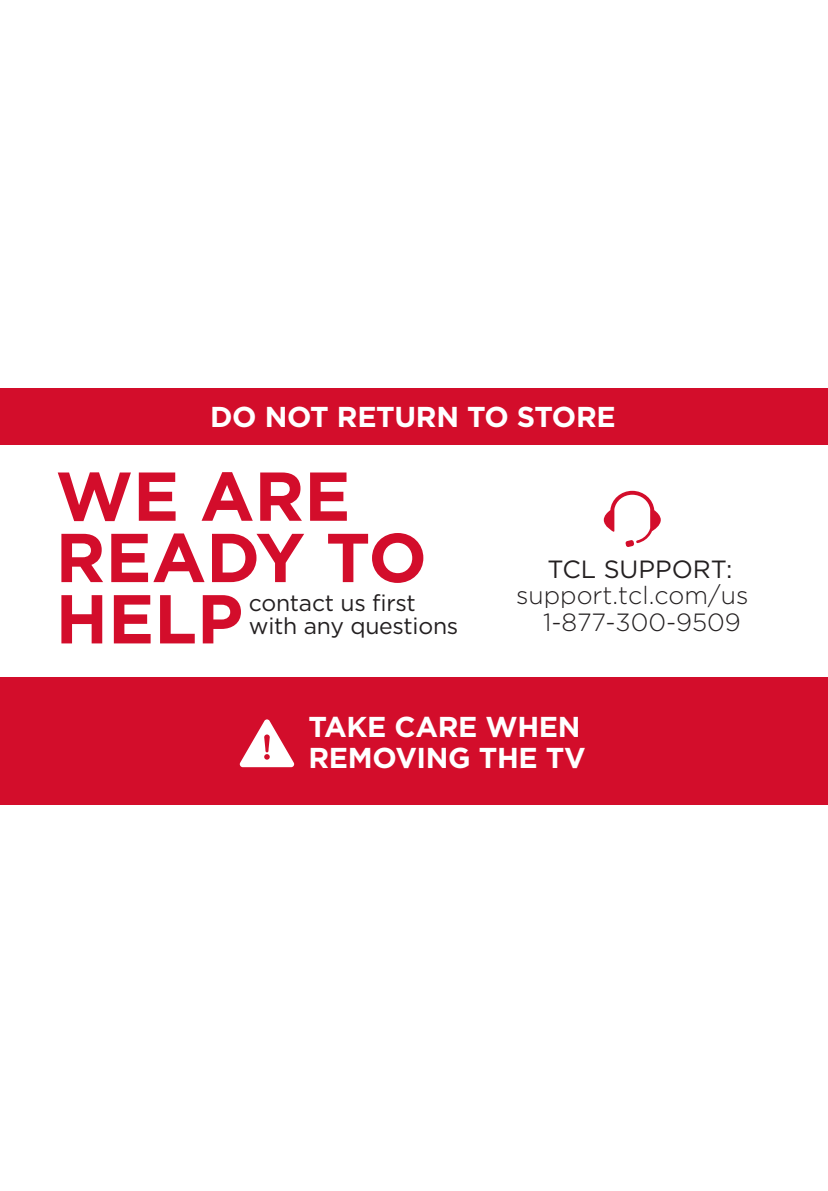
<style>
.page{position:relative;width:828px;height:1191px;background:#fff}
.page>*{position:absolute;margin:0;border:0;box-sizing:border-box;transform-origin:0 0}
.t1{font:700 69px/61.4px "Gotham";color:#d30d2b}
.t2{font:28.8px/30.6px "Gotham Bold Tab";letter-spacing:-.01em;color:#fff}
.t3{font:300 25px/26.8px "Gotham";color:#231f20;text-align:right}
.t4{font:25px "Gotham";color:#231f20}
.t5{font:23px/23px "Gotham";letter-spacing:-.01em;color:#231f20}
</style>
<div class="page">
<div style="left:0;top:677px;width:828px;height:128px;background:#d30d2b"></div>
<div style="left:0;top:388px;width:828px;height:57px;background:#d30d2b"></div>
<svg style="left:604px;top:491px;width:57px;height:56px"></svg>
<svg style="left:240px;top:719px;width:54px;height:48px"></svg>
<p class="t2" style="left:210px;top:402px;width:407px">DO NOT RETURN TO STORE</p>
<h1 class="t1" style="left:56px;top:464px;width:373px">WE ARE<br>READY TO<br>HELP</h1>
<p class="t5" style="left:249px;top:591px;width:211px">contact us first with any questions</p>
<p class="t4" style="left:547px;top:555px;width:186px">TCL SUPPORT:</p>
<p class="t3" style="left:516px;top:582px;width:234px">support.tcl.com/us<br>1-877-300-9509</p>
<p class="t2" style="left:308px;top:711px;width:279px">TAKE CARE WHEN<br>REMOVING THE TV</p>
</div>
